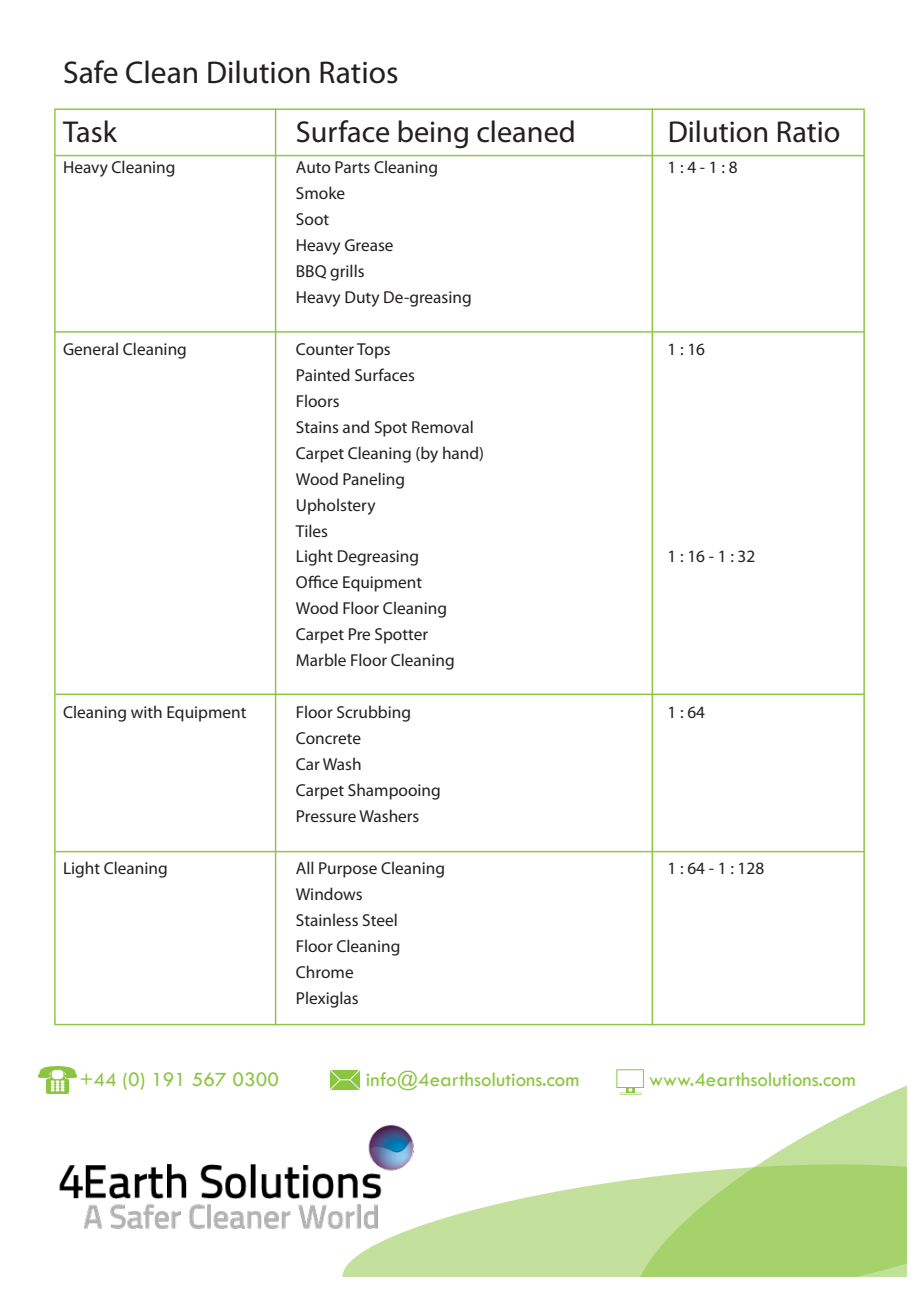
<style>
.page{position:relative;width:919px;height:1289px;background:#fff}
.page>*{position:absolute;margin:0;border:0;box-sizing:border-box;transform-origin:0 0}
.t1{font:31.5px "Myriad Pro";color:#231f20}
.t2{font:30.3px "Myriad Pro";color:#231f20}
.t3{font:21px "Tw Cen";color:#8bc640}
.t4{font:17.25px/26px "Myriad Pro";color:#231f20}
</style>
<div class="page">
<img style="left:59px;top:1125px;width:356px;height:104px">
<hr style="left:55px;top:155px;width:809px;height:1px;background:#8bc640">
<hr style="left:55px;top:331px;width:809px;height:1px;background:#8bc640">
<hr style="left:56px;top:693px;width:808px;height:2px;background:#8bc640">
<hr style="left:56px;top:850px;width:808px;height:2px;background:#8bc640">
<hr style="left:275px;top:108px;width:1px;height:917px;background:#8bc640">
<hr style="left:651px;top:108px;width:2px;height:917px;background:#8bc640">
<svg style="left:330px;top:1070px;width:30px;height:20px"></svg>
<img style="left:38px;top:1066px;width:39px;height:27px">
<svg style="left:338px;top:1153px;width:277px;height:123px;fill:#c3e19d"></svg>
<svg style="left:615px;top:1011px;width:291px;height:265px"></svg>
<p class="t1" style="left:63px;top:53px;width:337px">Safe Clean Dilution Ratios</p>
<p class="t2" style="left:63px;top:113px;width:55px">Task</p>
<p class="t2" style="left:296px;top:113px;width:281px">Surface being cleaned</p>
<p class="t2" style="left:667px;top:113px;width:174px">Dilution Ratio</p>
<p class="t4" style="left:63px;top:154px;width:114px">Heavy Cleaning</p>
<p class="t4" style="left:63px;top:336px;width:125px">General Cleaning</p>
<p class="t4" style="left:63px;top:699px;width:185px">Cleaning with Equipment</p>
<p class="t4" style="left:63px;top:854px;width:106px">Light Cleaning</p>
<p class="t4" style="left:296px;top:154px;width:177px">Auto Parts Cleaning<br>Smoke<br>Soot<br>Heavy Grease<br>BBQ grills<br>Heavy Duty De-greasing</p>
<p class="t4" style="left:296px;top:336px;width:190px">Counter Tops<br>Painted Surfaces<br>Floors<br>Stains and Spot Removal<br>Carpet Cleaning (by hand)<br>Wood Paneling<br>Upholstery<br>Tiles<br>Light Degreasing<br>Office Equipment<br>Wood Floor Cleaning<br>Carpet Pre Spotter<br>Marble Floor Cleaning</p>
<p class="t4" style="left:296px;top:699px;width:146px">Floor Scrubbing<br>Concrete<br>Car Wash<br>Carpet Shampooing<br>Pressure Washers</p>
<p class="t4" style="left:296px;top:854px;width:151px">All Purpose Cleaning<br>Windows<br>Stainless Steel<br>Floor Cleaning<br>Chrome<br>Plexiglas</p>
<p class="t4" style="left:667px;top:154px;width:71px">1 : 4 - 1 : 8</p>
<p class="t4" style="left:667px;top:336px;width:39px">1 : 16</p>
<p class="t4" style="left:667px;top:543px;width:89px">1 : 16 - 1 : 32</p>
<p class="t4" style="left:667px;top:699px;width:39px">1 : 64</p>
<p class="t4" style="left:667px;top:854px;width:98px">1 : 64 - 1 : 128</p>
<p class="t3" style="left:80px;top:1066px;width:201px">+44 (0) 191 567 0300</p>
<p class="t3" style="left:366px;top:1066px;width:215px">info@4earthsolutions.com</p>
<p class="t3" style="left:649px;top:1066px;width:208px">www.4earthsolutions.com</p>
</div>
